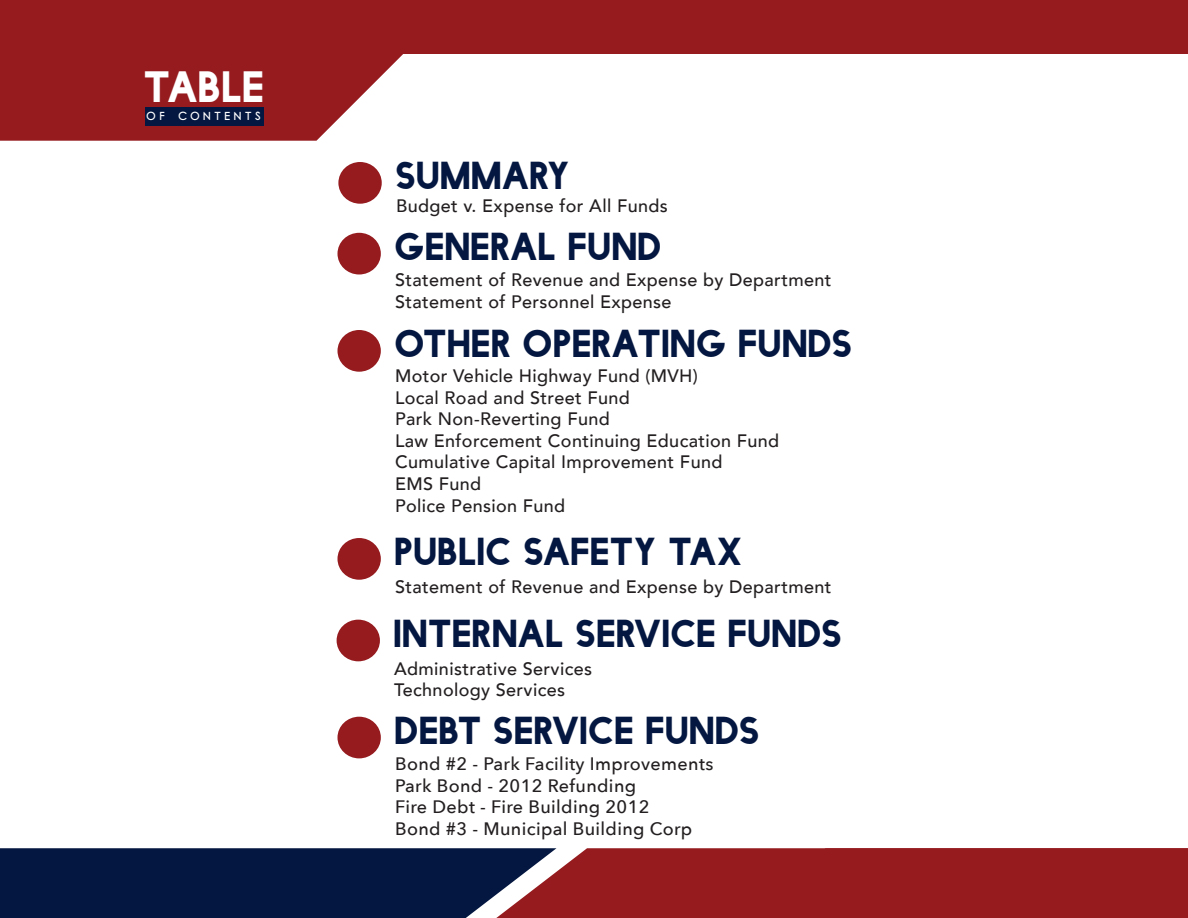
<style>
.page{position:relative;width:1188px;height:918px;background:#fff}
.page>*{position:absolute;margin:0;border:0;box-sizing:border-box;transform-origin:0 0}
.t1{font:40.5px "Facile Sans";letter-spacing:.01em;color:#fff}
.t2{font:36px "Facile Sans";letter-spacing:.02em;color:#041740}
.t3{font:500 18px "Avenir";letter-spacing:.02em;color:#231f20}
.t4{font:500 18px "Avenir Next";letter-spacing:.02em;color:#231f20}
.t5{font:12px "Chub Gothic";letter-spacing:.3em;color:#fff}
</style>
<div class="page">
<div style="left:0;top:0;width:1188px;height:54px;background:#951b1f"></div>
<div style="left:338px;top:162px;width:44px;height:42px;background:#951b1f;border-radius:50%"></div>
<div style="left:337px;top:233px;width:44px;height:41px;background:#951b1f;border-radius:50%"></div>
<div style="left:337px;top:330px;width:44px;height:42px;background:#951b1f;border-radius:50%"></div>
<div style="left:337px;top:538px;width:44px;height:42px;background:#951b1f;border-radius:50%"></div>
<svg style="left:0;top:54px;width:403px;height:87px;background:#a13539"></svg>
<div style="left:145px;top:107px;width:118px;height:19px;background:#041740"></div>
<div style="left:337px;top:717px;width:44px;height:41px;background:#951b1f;border-radius:50%"></div>
<svg style="left:0;top:848px;width:606px;height:70px;background:#202346"></svg>
<div style="left:606px;top:848px;width:582px;height:70px;background:#951b1f"></div>
<div style="left:337px;top:620px;width:43px;height:41px;background:#951b1f;border-radius:50%"></div>
<p class="t1" style="left:145px;top:64px;width:122px">TABLE</p>
<p class="t5" style="left:147px;top:109px;width:116px">OF CONTENTS</p>
<p class="t2" style="left:397px;top:155px;width:175px">SUMMARY</p>
<p class="t3" style="left:396px;top:191px;width:273px">Budget v. Expense for All Funds</p>
<p class="t2" style="left:396px;top:226px;width:268px">GENERAL FUND</p>
<p class="t3" style="left:395px;top:264px;width:438px">Statement of Revenue and Expense by Department</p>
<p class="t3" style="left:395px;top:286px;width:278px">Statement of Personnel Expense</p>
<p class="t2" style="left:396px;top:323px;width:459px">OTHER OPERATING FUNDS</p>
<p class="t3" style="left:395px;top:360px;width:304px">Motor Vehicle Highway Fund (MVH)</p>
<p class="t3" style="left:395px;top:382px;width:236px">Local Road and Street Fund</p>
<p class="t3" style="left:395px;top:403px;width:216px">Park Non-Reverting Fund</p>
<p class="t3" style="left:395px;top:425px;width:386px">Law Enforcement Continuing Education Fund</p>
<p class="t3" style="left:395px;top:446px;width:329px">Cumulative Capital Improvement Fund</p>
<p class="t3" style="left:395px;top:468px;width:88px">EMS Fund</p>
<p class="t3" style="left:395px;top:490px;width:172px">Police Pension Fund</p>
<p class="t2" style="left:396px;top:531px;width:349px">PUBLIC SAFETY TAX</p>
<p class="t3" style="left:395px;top:571px;width:438px">Statement of Revenue and Expense by Department</p>
<p class="t2" style="left:395px;top:613px;width:449px">INTERNAL SERVICE FUNDS</p>
<p class="t3" style="left:394px;top:653px;width:199px">Administrative Services</p>
<p class="t3" style="left:394px;top:674px;width:172px">Technology Services</p>
<p class="t2" style="left:396px;top:710px;width:366px">DEBT SERVICE FUNDS</p>
<p class="t4" style="left:395px;top:749px;width:320px">Bond #2 - Park Facility Improvements</p>
<p class="t4" style="left:395px;top:770px;width:243px">Park Bond - 2012 Refunding</p>
<p class="t4" style="left:395px;top:792px;width:256px">Fire Debt - Fire Building 2012</p>
<p class="t4" style="left:395px;top:813px;width:299px">Bond #3 - Municipal Building Corp</p>
</div>
